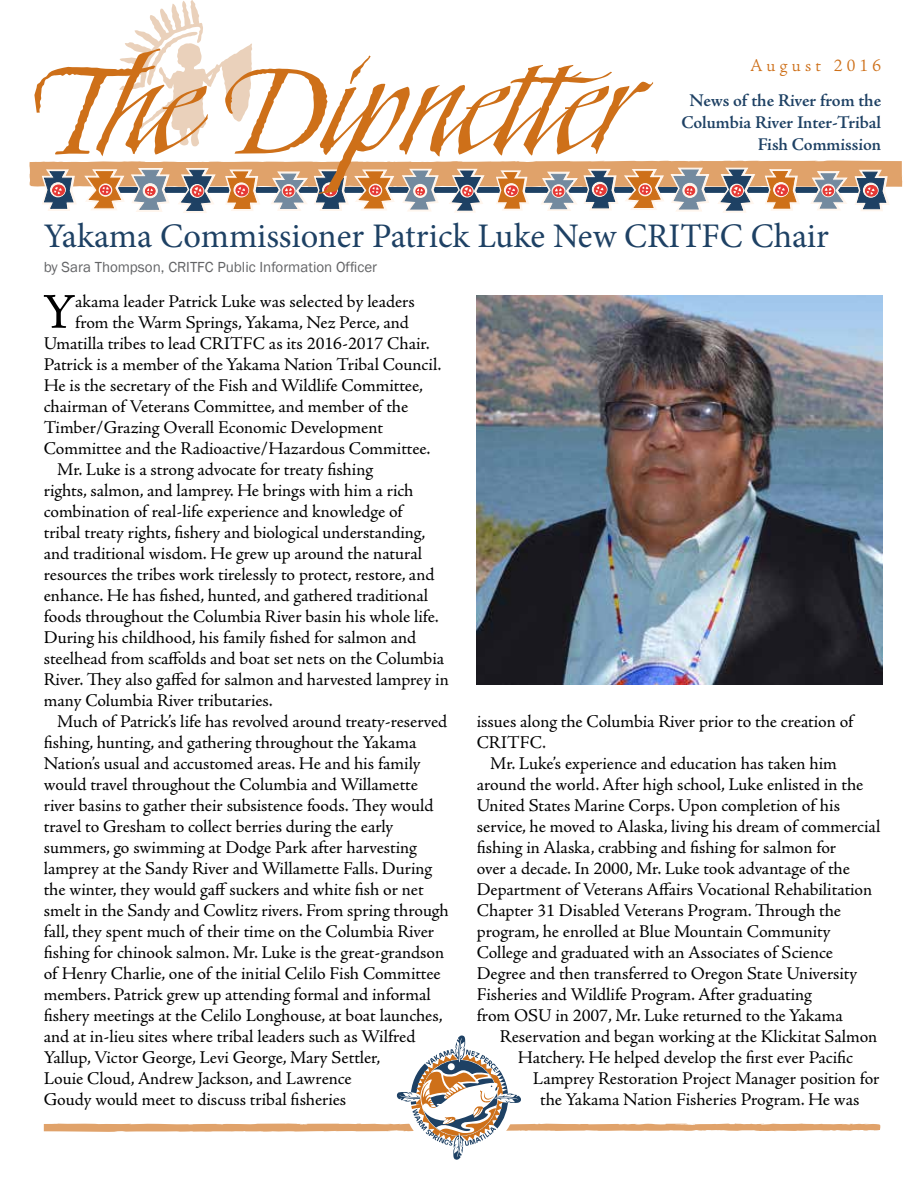
<style>
.page{position:relative;width:918px;height:1188px;background:#fff}
.page>*{position:absolute;margin:0;border:0;box-sizing:border-box;transform-origin:0 0}
.t1{font:135.15px "Styx Rough";color:#ce7019}
.t2{font:50.1px "Adobe Jenson Pro";color:#000}
.t3{font:34.5px "Minion Pro";color:#1e4164}
.t4{font:18px/21px "Adobe Jenson Pro";letter-spacing:-.005em;color:#000}
.t5{font:600 18px/21.6px "Adobe Jenson Pro";letter-spacing:-.005em;color:#1e4164;text-align:center}
.t6{font:300 18px "Adobe Jenson Pro";letter-spacing:.24em;color:#ce7019}
.t7{font:15px "Franklin Gothic";color:#636466}
</style>
<div class="page">
<svg style="left:29px;top:160px;width:873px;height:53px"></svg>
<svg style="left:118px;top:0;width:134px;height:146px"></svg>
<svg style="left:44px;top:1035px;width:837px;height:125px"></svg>
<img style="left:477px;top:296px;width:406px;height:389px">
<h1 class="t1" style="left:26px;top:16px;width:606px">The Dipnetter</h1>
<p class="t6" style="left:750px;top:55px;width:133px">August 2016</p>
<p class="t5" style="left:682px;top:90px;width:201px">News of the River from the<br>Columbia River Inter-Tribal</p>
<p class="t5" style="left:758px;top:133px;width:125px">Fish Commission</p>
<h3 class="t3" style="left:44px;top:213px;width:787px">Yakama Commissioner Patrick Luke New CRITFC Chair</h3>
<p class="t7" style="left:44px;top:258px;width:335px">by Sara Thompson, CRITFC Public Information Officer</p>
<h2 class="t2" style="left:42px;top:284px;width:34px">Y</h2>
<p class="t4" style="left:75px;top:291px;width:341px">akama leader Patrick Luke was selected by leaders</p>
<p class="t4" style="left:75px;top:312px;width:335px">from the Warm Springs, Yakama, Nez Perce, and</p>
<p class="t4" style="left:44px;top:333px;width:387px">Umatilla tribes to lead CRITFC as its 2016-2017 Chair.</p>
<p class="t4" style="left:44px;top:354px;width:399px">Patrick is a member of the Yakama Nation Tribal Council.</p>
<p class="t4" style="left:44px;top:375px;width:381px">He is the secretary of the Fish and Wildlife Committee,</p>
<p class="t4" style="left:44px;top:396px;width:366px">chairman of Veterans Committee, and member of the</p>
<p class="t4" style="left:44px;top:417px;width:341px">Timber/Grazing Overall Economic Development</p>
<p class="t4" style="left:44px;top:438px;width:388px">Committee and the Radioactive/Hazardous Committee.</p>
<p class="t4" style="left:57px;top:459px;width:317px">Mr. Luke is a strong advocate for treaty fishing</p>
<p class="t4" style="left:44px;top:480px;width:371px">rights, salmon, and lamprey. He brings with him a rich</p>
<p class="t4" style="left:44px;top:501px;width:360px">combination of real-life experience and knowledge of</p>
<p class="t4" style="left:44px;top:522px;width:383px">tribal treaty rights, fishery and biological understanding,</p>
<p class="t4" style="left:44px;top:543px;width:380px">and traditional wisdom. He grew up around the natural</p>
<p class="t4" style="left:44px;top:564px;width:392px">resources the tribes work tirelessly to protect, restore, and</p>
<p class="t4" style="left:44px;top:585px;width:386px">enhance. He has fished, hunted, and gathered traditional</p>
<p class="t4" style="left:44px;top:606px;width:396px">foods throughout the Columbia River basin his whole life.</p>
<p class="t4" style="left:44px;top:627px;width:374px">During his childhood, his family fished for salmon and</p>
<p class="t4" style="left:44px;top:648px;width:402px">steelhead from scaffolds and boat set nets on the Columbia</p>
<p class="t4" style="left:44px;top:669px;width:406px">River. They also gaffed for salmon and harvested lamprey in</p>
<p class="t4" style="left:44px;top:690px;width:231px">many Columbia River tributaries.</p>
<p class="t4" style="left:57px;top:711px;width:392px">Much of Patrick’s life has revolved around treaty-reserved</p>
<p class="t4" style="left:44px;top:732px;width:374px">fishing, hunting, and gathering throughout the Yakama</p>
<p class="t4" style="left:44px;top:753px;width:378px">Nation’s usual and accustomed areas. He and his family</p>
<p class="t4" style="left:44px;top:774px;width:376px">would travel throughout the Columbia and Willamette</p>
<p class="t4" style="left:44px;top:795px;width:391px">river basins to gather their subsistence foods. They would</p>
<p class="t4" style="left:44px;top:816px;width:351px">travel to Gresham to collect berries during the early</p>
<p class="t4" style="left:44px;top:837px;width:375px">summers, go swimming at Dodge Park after harvesting</p>
<p class="t4" style="left:44px;top:858px;width:390px">lamprey at the Sandy River and Willamette Falls. During</p>
<p class="t4" style="left:44px;top:879px;width:381px">the winter, they would gaff suckers and white fish or net</p>
<p class="t4" style="left:44px;top:900px;width:406px">smelt in the Sandy and Cowlitz rivers. From spring through</p>
<p class="t4" style="left:44px;top:921px;width:392px">fall, they spent much of their time on the Columbia River</p>
<p class="t4" style="left:44px;top:942px;width:402px">fishing for chinook salmon. Mr. Luke is the great-grandson</p>
<p class="t4" style="left:44px;top:963px;width:398px">of Henry Charlie, one of the initial Celilo Fish Committee</p>
<p class="t4" style="left:44px;top:984px;width:389px">members. Patrick grew up attending formal and informal</p>
<p class="t4" style="left:44px;top:1005px;width:401px">fishery meetings at the Celilo Longhouse, at boat launches,</p>
<p class="t4" style="left:44px;top:1026px;width:373px">and at in-lieu sites where tribal leaders such as Wilfred</p>
<p class="t4" style="left:44px;top:1047px;width:338px">Yallup, Victor George, Levi George, Mary Settler,</p>
<p class="t4" style="left:44px;top:1068px;width:309px">Louie Cloud, Andrew Jackson, and Lawrence</p>
<p class="t4" style="left:44px;top:1089px;width:304px">Goudy would meet to discuss tribal fisheries</p>
<p class="t4" style="left:477px;top:711px;width:378px">issues along the Columbia River prior to the creation of<br>CRITFC.</p>
<p class="t4" style="left:477px;top:753px;width:405px;text-indent:14px">Mr. Luke’s experience and education has taken him around the world. After high school, Luke enlisted in the United States Marine Corps. Upon completion of his service, he moved to Alaska, living his dream of commercial fishing in Alaska, crabbing and fishing for salmon for<br>over a decade. In 2000, Mr. Luke took advantage of the Department of Veterans Affairs Vocational Rehabilitation Chapter 31 Disabled Veterans Program. Through the program, he enrolled at Blue Mountain Community College and graduated with an Associates of Science Degree and then transferred to Oregon State University Fisheries and Wildlife Program. After graduating<br>from OSU in 2007, Mr. Luke returned to the Yakama</p>
<p class="t4" style="left:500px;top:1026px;width:379px;text-align:center">Reservation and began working at the Klickitat Salmon<br>Hatchery. He helped develop the first ever Pacific</p>
<p class="t4" style="left:540px;top:1068px;width:341px;text-indent:-8px">Lamprey Restoration Project Manager position for the Yakama Nation Fisheries Program. He was</p>
</div>
